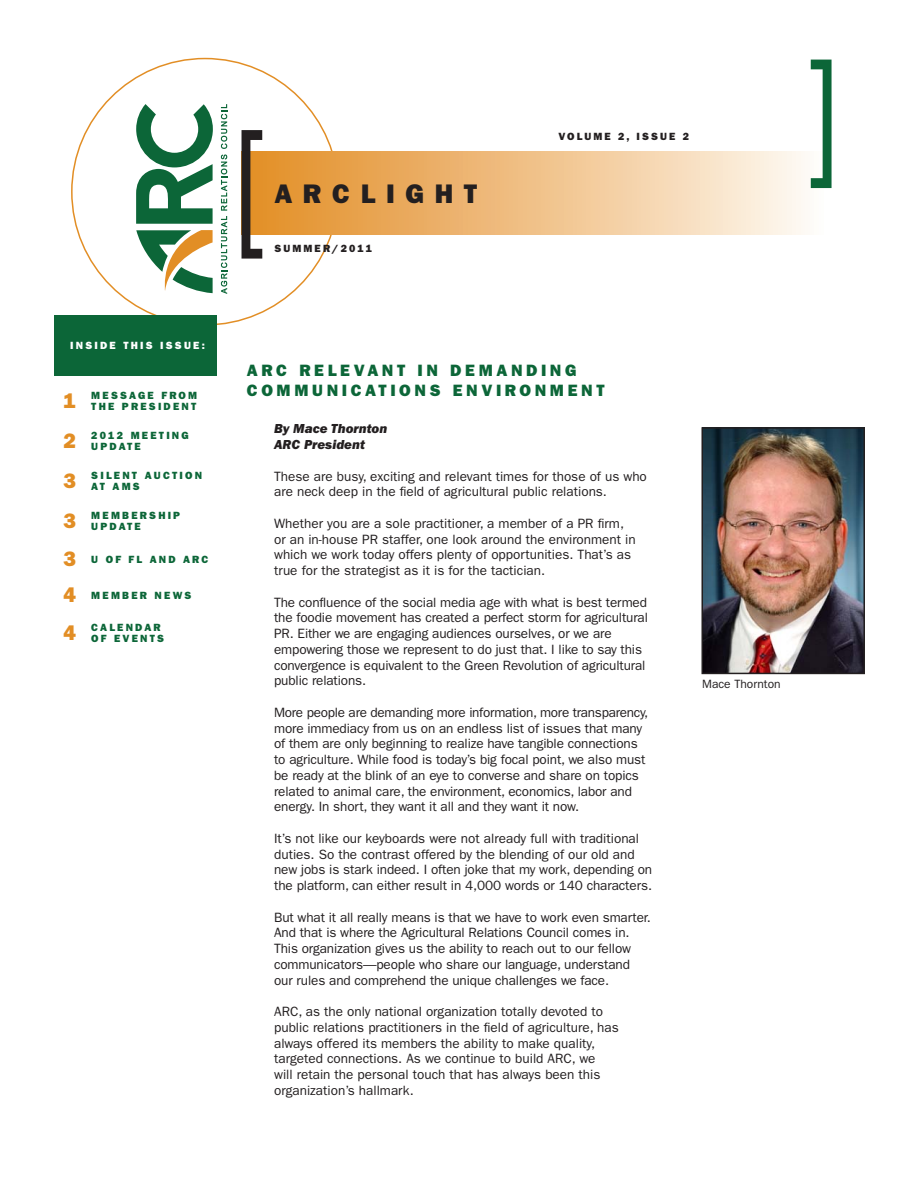
<style>
.page{position:relative;width:918px;height:1188px;background:#fff}
.page>*{position:absolute;margin:0;border:0;box-sizing:border-box;transform-origin:0 0}
.t1{font:27px "ITC Franklin Gothic Std Hvy";letter-spacing:.4em;color:#231f20}
.Inside_Stories{font:21px "ITC Franklin Gothic Std Hvy";color:#e28e25}
.Headline{font:16.5px/19.8px "ITC Franklin Gothic Std Hvy";letter-spacing:.22em;color:#0c6638}
.body{font:13.5px/15.8px "ITC Franklin Gothic Std";letter-spacing:-.01em;color:#231f20}
.body-2{font:13.5px "ITC Franklin Gothic Std Hvy It";color:#231f20}
.t2{font:12px "ITC Franklin Gothic Std";color:#231f20}
.Inside_Stories-2{font:10.5px/11.2px "ITC Franklin Gothic Std Hvy";letter-spacing:.21em;color:#0c6638}
.Date_Issue{font:10.5px "ITC Franklin Gothic Std Hvy";letter-spacing:.2em;color:#231f20}
.Inside_this_Issue{font:10.5px "ITC Franklin Gothic Std Hvy";letter-spacing:.21em;color:#fff}
</style>
<div class="page">
<svg style="left:136px;top:230px;width:77px;height:63px"></svg>
<svg style="left:136px;top:104px;width:77px;height:120px"></svg>
<svg style="left:221px;top:104px;width:6px;height:190px"></svg>
<div style="left:242px;top:152px;width:581px;height:83px;background:linear-gradient(to right,#e28b21,#fefaf4)"></div>
<svg style="left:811px;top:60px;width:21px;height:128px"></svg>
<svg style="left:242px;top:130px;width:20px;height:129px;background:#84633c"></svg>
<img style="left:704px;top:430px;width:158px;height:241px">
<div style="left:701px;top:427px;width:164px;height:247px;border:2px solid #231f20"></div>
<div style="left:54px;top:316px;width:163px;height:60px;background:#0c6638"></div>
<p class="Inside_this_Issue" style="left:70px;top:340px;width:136px">INSIDE THIS ISSUE:</p>
<p class="Inside_Stories" style="left:63px;top:389px;width:14px">1</p>
<p class="Inside_Stories-2" style="left:91px;top:390px;width:107px">MESSAGE FROM<br>THE PRESIDENT</p>
<p class="Inside_Stories" style="left:63px;top:429px;width:14px">2</p>
<p class="Inside_Stories-2" style="left:91px;top:430px;width:99px">2012 MEETING<br>UPDATE</p>
<p class="Inside_Stories" style="left:63px;top:469px;width:14px">3</p>
<p class="Inside_Stories-2" style="left:91px;top:470px;width:112px">SILENT AUCTION<br>AT AMS</p>
<p class="Inside_Stories" style="left:63px;top:509px;width:14px">3</p>
<p class="Inside_Stories-2" style="left:91px;top:510px;width:90px">MEMBERSHIP<br>UPDATE</p>
<p class="Inside_Stories" style="left:63px;top:547px;width:14px">3</p>
<p class="Inside_Stories-2" style="left:91px;top:554px;width:119px">U OF FL AND ARC</p>
<p class="Inside_Stories" style="left:63px;top:583px;width:14px">4</p>
<p class="Inside_Stories-2" style="left:91px;top:590px;width:102px">MEMBER NEWS</p>
<p class="Inside_Stories" style="left:63px;top:621px;width:14px">4</p>
<p class="Inside_Stories-2" style="left:91px;top:622px;width:74px">CALENDAR<br>OF EVENTS</p>
<p class="t1" style="left:274px;top:178px;width:205px">ARCLIGHT</p>
<p class="Date_Issue" style="left:274px;top:243px;width:99px">SUMMER/2011</p>
<p class="Date_Issue" style="left:558px;top:131px;width:132px">VOLUME 2, ISSUE 2</p>
<p class="Headline" style="left:247px;top:361px;width:359px">ARC RELEVANT IN DEMANDING<br>COMMUNICATIONS ENVIRONMENT</p>
<p class="body-2" style="left:274px;top:421px;width:115px">By Mace Thornton</p>
<p class="body-2" style="left:274px;top:437px;width:92px">ARC President</p>
<p class="body" style="left:274px;top:468px;width:374px">These are busy, exciting and relevant times for those of us who are neck deep in the field of agricultural public relations.</p>
<p class="body" style="left:274px;top:516px;width:363px">Whether you are a sole practitioner, a member of a PR firm, or an in-house PR staffer, one look around the environment in which we work today offers plenty of opportunities. That’s as true for the strategist as it is for the tactician.</p>
<p class="body" style="left:274px;top:594px;width:375px">The confluence of the social media age with what is best termed the foodie movement has created a perfect storm for agricultural PR. Either we are engaging audiences ourselves, or we are empowering those we represent to do just that. I like to say this convergence is equivalent to the Green Revolution of agricultural public relations.</p>
<p class="body" style="left:274px;top:705px;width:376px">More people are demanding more information, more transparency, more immediacy from us on an endless list of issues that many of them are only beginning to realize have tangible connections to agriculture. While food is today’s big focal point, we also must be ready at the blink of an eye to converse and share on topics related to animal care, the environment, economics, labor and energy. In short, they want it all and they want it now.</p>
<p class="body" style="left:274px;top:831px;width:380px">It’s not like our keyboards were not already full with traditional duties. So the contrast offered by the blending of our old and new jobs is stark indeed. I often joke that my work, depending on the platform, can either result in 4,000 words or 140 characters.</p>
<p class="body" style="left:274px;top:909px;width:378px">But what it all really means is that we have to work even smarter.<br>And that is where the Agricultural Relations Council comes in.<br>This organization gives us the ability to reach out to our fellow communicators—people who share our language, understand our rules and comprehend the unique challenges we face.</p>
<p class="body" style="left:274px;top:1004px;width:346px">ARC, as the only national organization totally devoted to public relations practitioners in the field of agriculture, has always offered its members the ability to make quality, targeted connections. As we continue to build ARC, we<br>will retain the personal touch that has always been this organization’s hallmark.</p>
<p class="t2" style="left:702px;top:677px;width:80px">Mace Thornton</p>
</div>
